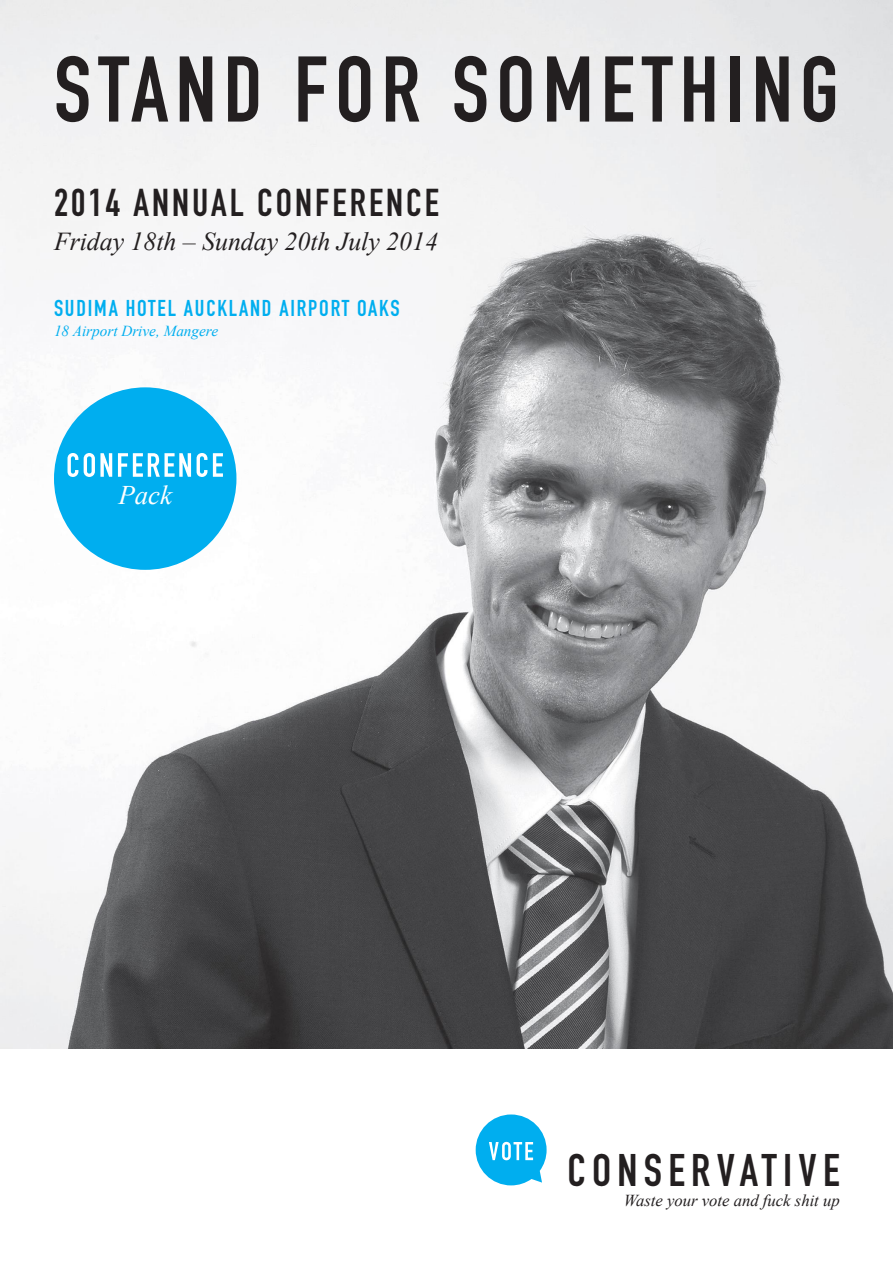
<style>
.page{position:relative;width:893px;height:1263px;background:#fff}
.page>*{position:absolute;margin:0;border:0;box-sizing:border-box;transform-origin:0 0}
.t1{font:91.5px "DIN Engschrift Alternate";letter-spacing:.08em;color:#231f20}
.t2{font:45px "DIN Engschrift Alternate";letter-spacing:.14em;color:#231f20}
.t3{font:38.25px "DIN Engschrift Alternate";letter-spacing:.08em;color:#231f20}
.t4{font:italic 26.85px "Times New Roman";color:#fff}
.t5{font:italic 25.8px "Times New Roman";color:#231f20}
.t6{font:22.65px "DIN Engschrift Alternate";letter-spacing:.08em;color:#00aeef}
.t7{font:italic 16.65px "Times New Roman";color:#231f20}
.t8{font:italic 15.3px "Times New Roman";color:#00aeef}
</style>
<div class="page">
<img style="left:0;top:0;width:893px;height:1049px">
<svg style="left:476px;top:1114px;width:71px;height:71px"></svg>
<div style="left:54px;top:387px;width:182px;height:183px;background:#00aeef;border-radius:50%"></div>
<svg style="left:68px;top:453px;width:155px;height:24px"></svg>
<p class="t1" style="left:54px;top:36px;width:786px">STAND FOR SOMETHING</p>
<p class="t3" style="left:54px;top:180px;width:387px">2014 ANNUAL CONFERENCE</p>
<p class="t5" style="left:54px;top:224px;width:385px">Friday 18th – Sunday 20th July 2014</p>
<p class="t6" style="left:54px;top:295px;width:347px">SUDIMA HOTEL AUCKLAND AIRPORT OAKS</p>
<p class="t8" style="left:54px;top:320px;width:166px">18 Airport Drive, Mangere</p>
<p class="t4" style="left:118px;top:477px;width:55px">Pack</p>
<p class="t2" style="left:567px;top:1144px;width:274px">CONSERVATIVE</p>
<p class="t7" style="left:624px;top:1189px;width:218px">Waste your vote and fuck shit up</p>
</div>
